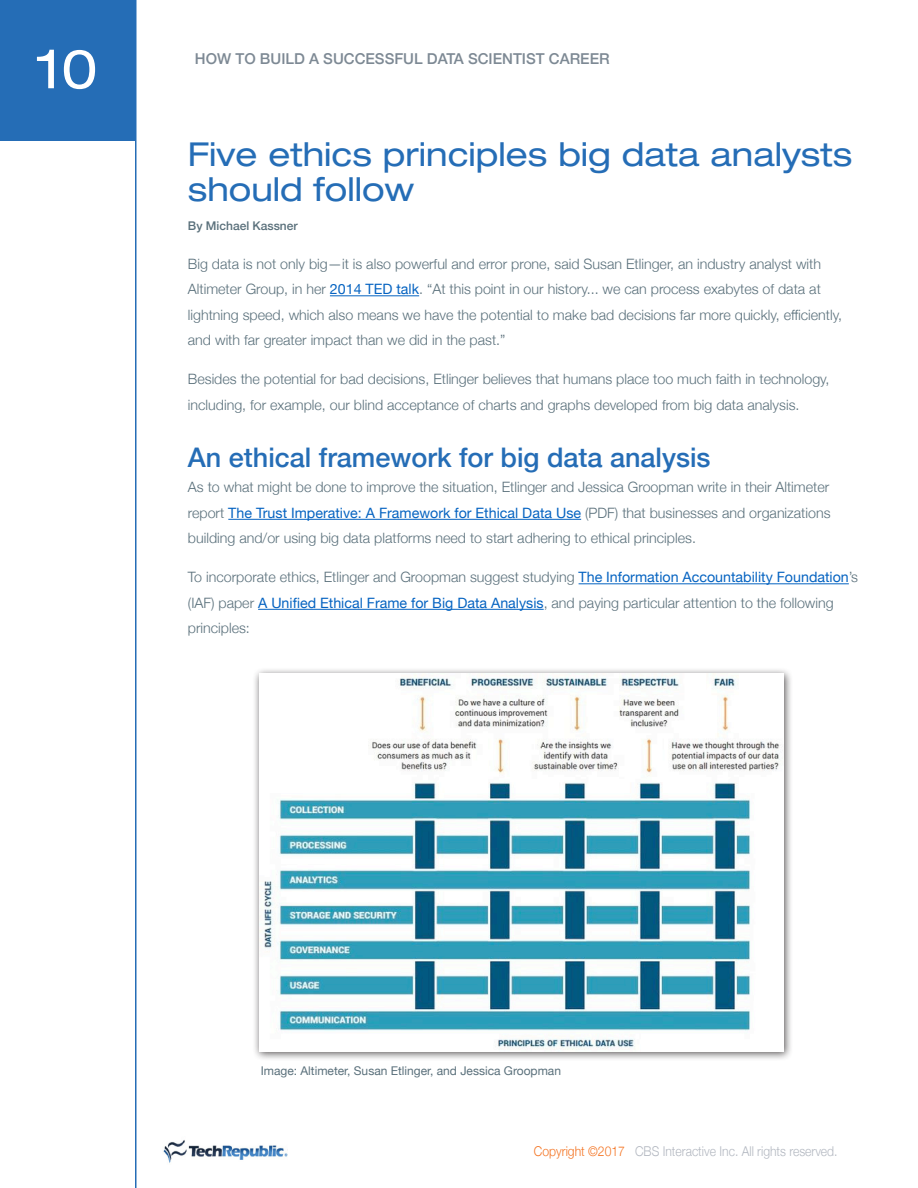
<style>
.page{position:relative;width:918px;height:1188px;background:#fff}
.page>*{position:absolute;margin:0;border:0;box-sizing:border-box;transform-origin:0 0}
.t1{font:expanded 54px "Helvetica Neue";color:#fff}
.H1_-_Header{font:expanded 33px/34.5px "Helvetica Neue";color:#256db6}
.t2{font:500 27px "Helvetica Neue";color:#256db6}
.t3{font:500 15px "Helvetica Neue";color:#7d8994}
.Body{font:300 14.25px/25.5px "Helvetica Neue";color:#5a707b}
.t4{font:300 13.5px "Helvetica Neue";color:#b2b7c0;scale:.9 1}
.t5{font:12px "Helvetica Neue";color:#5a707b}
.byline{font:500 12px "Helvetica Neue";color:#5a707b}
.s1{font-weight:400;color:#0563c1}
.s2{color:#f47321}
</style>
<div class="page">
<div style="left:0;top:0;width:135px;height:140px;background:#256db6"></div>
<hr style="left:135px;top:0;width:1px;height:1188px;background:#256db6">
<img style="left:163px;top:1140px;width:124px;height:23px">
<hr style="left:330px;top:295px;width:89px;height:1px;background:#0563c1">
<hr style="left:228px;top:519px;width:353px;height:1px;background:#0563c1">
<hr style="left:579px;top:583px;width:270px;height:1px;background:#0563c1">
<hr style="left:258px;top:609px;width:286px;height:1px;background:#0563c1">
<div style="left:253px;top:667px;width:540px;height:394px;background:#231f20;opacity:.75"></div>
<img style="left:259px;top:674px;width:525px;height:378px">
<h1 class="t1" style="left:37px;top:36px;width:62px">10</h1>
<p class="t3" style="left:195px;top:47px;width:416px">HOW TO BUILD A SUCCESSFUL DATA SCIENTIST CAREER</p>
<p class="H1_-_Header" style="left:188px;top:137px;width:666px">Five ethics principles big data analysts should follow</p>
<p class="byline" style="left:188px;top:216px;width:111px">By Michael Kassner</p>
<p class="Body" style="left:188px;top:250px;width:656px">Big data is not only big—it is also powerful and error prone, said Susan Etlinger, an industry analyst with Altimeter Group, in her <span class="s1">2014 TED talk</span>. “At this point in our history... we can process exabytes of data at lightning speed, which also means we have the potential to make bad decisions far more quickly, efficiently, and with far greater impact than we did in the past.”</p>
<p class="Body" style="left:188px;top:366px;width:643px">Besides the potential for bad decisions, Etlinger believes that humans place too much faith in technology, including, for example, our blind acceptance of charts and graphs developed from big data analysis.</p>
<h2 class="t2" style="left:188px;top:436px;width:524px">An ethical framework for big data analysis</h2>
<p class="Body" style="left:188px;top:474px;width:644px;text-align:justify">As to what might be done to improve the situation, Etlinger and Jessica Groopman write in their Altimeter report <span class="s1">The Trust Imperative: A Framework for Ethical Data Use</span> (PDF) that businesses and organizations building and/or using big data platforms need to start adhering to ethical principles.</p>
<p class="Body" style="left:188px;top:564px;width:672px">To incorporate ethics, Etlinger and Groopman suggest studying <span class="s1">The Information Accountability Foundation</span>’s (IAF) paper <span class="s1">A Unified Ethical Frame for Big Data Analysis</span>, and paying particular attention to the following principles:</p>
<p class="t5" style="left:261px;top:1062px;width:302px">Image: Altimeter, Susan Etlinger, and Jessica Groopman</p>
<p class="t4" style="left:534px;top:1140px;width:339px"><span class="s2">Copyright ©2017</span> CBS Interactive Inc. All rights reserved.</p>
</div>
